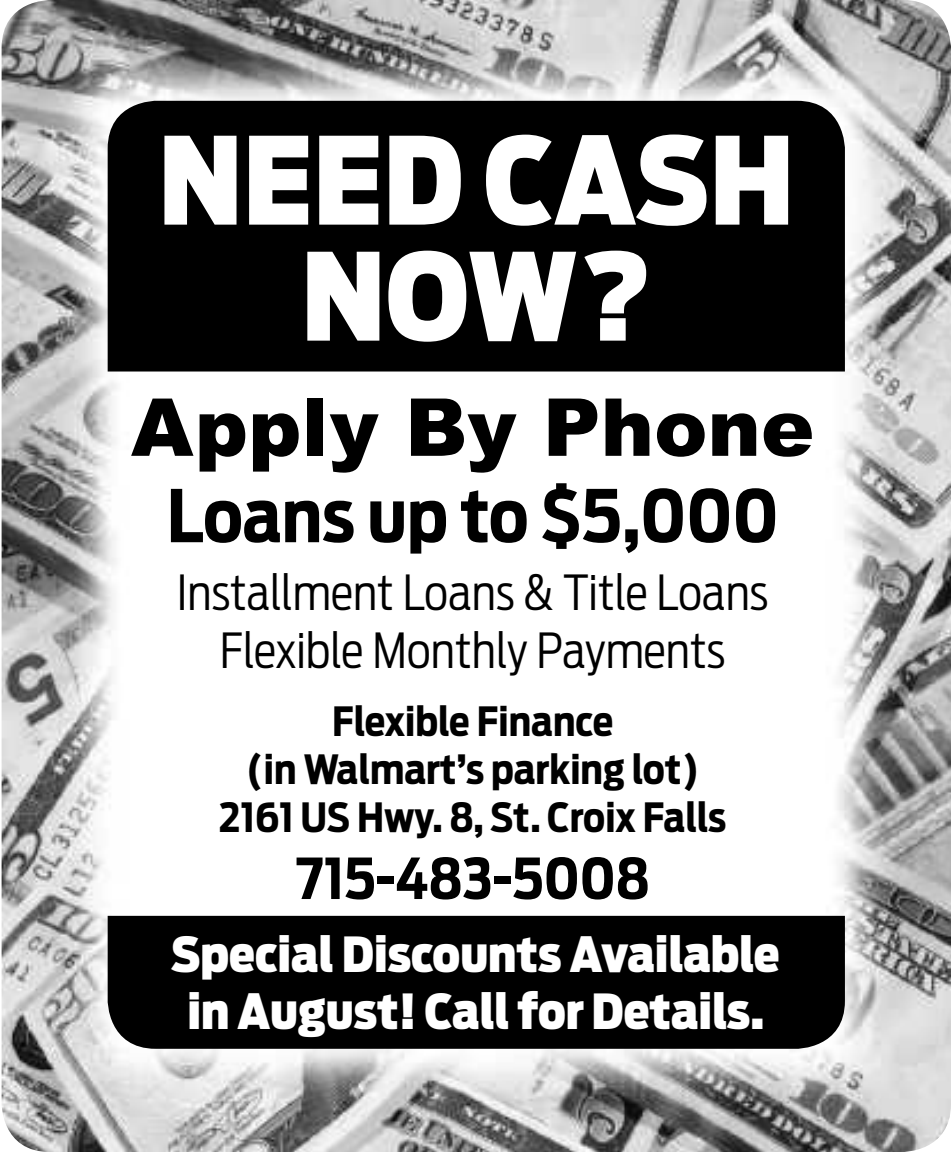
<style>
.page{position:relative;width:951px;height:1152px;background:#fff}
.page>*{position:absolute;margin:0;border:0;box-sizing:border-box;transform-origin:0 0}
.t1{font:900 120px/116px "Antenna Cond";color:#fff;text-align:center}
.t2{font:900 80px "Arial";color:#000}
.t3{font:700 72px "Antenna Cond";color:#000}
.t4{font:700 56px "Antenna Cond";color:#000}
.t5{font:300 48px/57.6px "Antenna Cond";color:#000;text-align:center}
.t6{font:900 48px/57.6px "Antenna Cond";color:#fff;text-align:center}
.t7{font:700 40px/48px "Antenna Cond";color:#000;text-align:center}
</style>
<div class="page">
<img style="left:2px;top:0;width:948px;height:1152px;border-radius:48px">
<div style="left:108px;top:101px;width:736px;height:271px;background:#000"></div>
<div style="left:108px;top:916px;width:736px;height:133px;background:#000"></div>
<h1 class="t1" style="left:158px;top:131px;width:637px">NEED CASH<br>NOW?</h1>
<h2 class="t2" style="left:131px;top:368px;width:684px">Apply By Phone</h2>
<h3 class="t3" style="left:167px;top:486px;width:613px">Loans up to $5,000</h3>
<p class="t5" style="left:177px;top:567px;width:593px">Installment Loans &amp; Title Loans<br>Flexible Monthly Payments</p>
<p class="t7" style="left:219px;top:700px;width:508px">Flexible Finance<br>(in Walmart’s parking lot)<br>2161 US Hwy. 8, St. Croix Falls</p>
<h3 class="t4" style="left:295px;top:856px;width:356px">715-483-5008</h3>
<p class="t6" style="left:171px;top:929px;width:610px">Special Discounts Available in August! Call for Details.</p>
</div>
